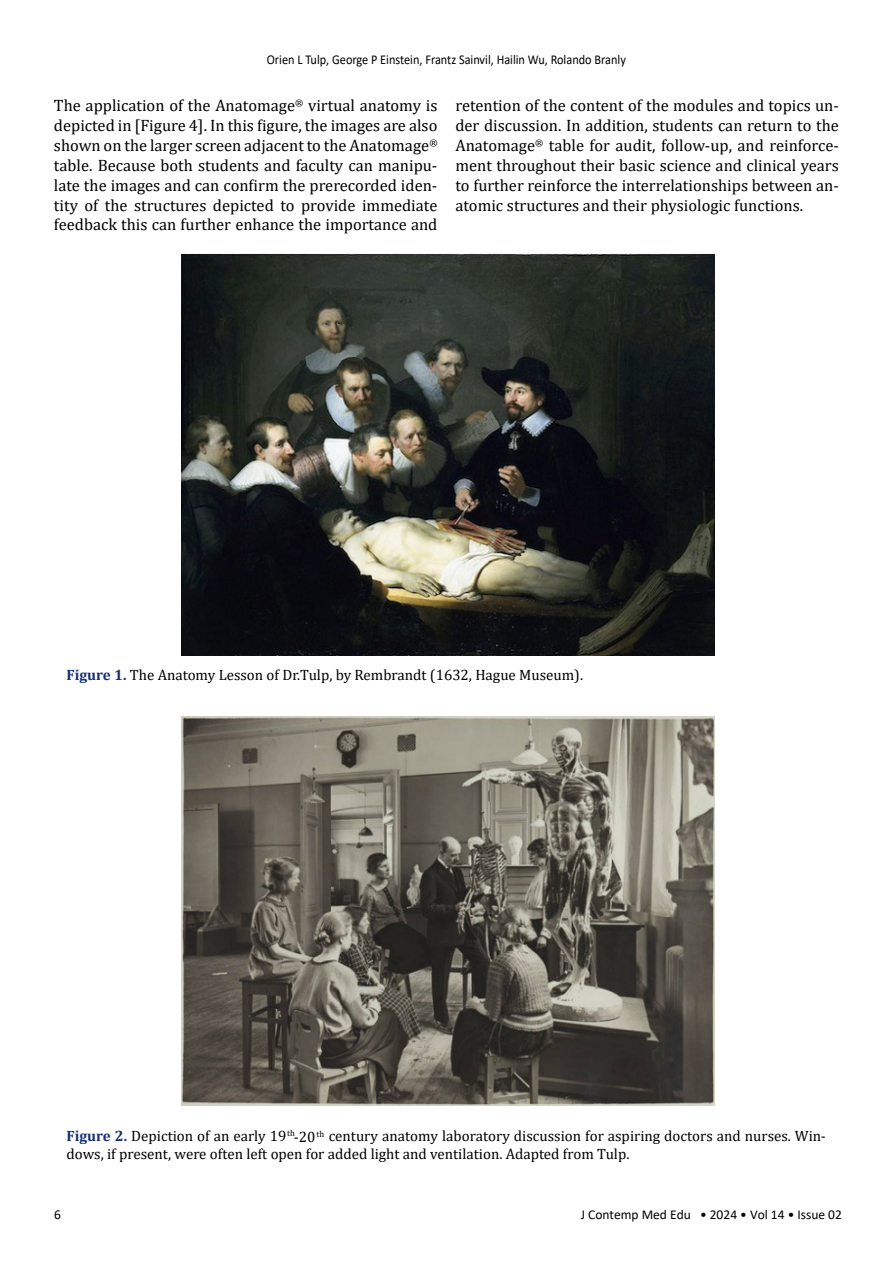
<style>
.page{position:relative;width:893px;height:1263px;background:#fff}
.page>*{position:absolute;margin:0;border:0;box-sizing:border-box;transform-origin:0 0}
.t1{font:16.5px/19.8px "Cambria";color:#000;text-align:justify}
.t2{font:15px/18px "Cambria";color:#000}
.t3{font:13.5px "Calibri";color:#000;scale:.91 1}
.t4{font:13.5px "Calibri";color:#000}
.s1{font-weight:700;color:#162f74}
</style>
<div class="page">
<img style="left:182px;top:254px;width:533px;height:401px">
<img style="left:182px;top:717px;width:533px;height:389px">
<p class="t3" style="left:267px;top:50px;width:396px">Orien L Tulp, George P Einstein, Frantz Sainvil, Hailin Wu, Rolando Branly</p>
<p class="t1" style="left:54px;top:96px;width:385px">The application of the Anatomage<sup>®</sup> virtual anatomy is depicted in [Figure 4]. In this figure, the images are also shown on the larger screen adjacent to the Anatomage<sup>® </sup>table. Because both students and faculty can manipu&shy;late the images and can confirm the prerecorded iden&shy;tity of the structures depicted to provide immediate feedback this can further enhance the importance and</p>
<p class="t1" style="left:455px;top:96px;width:385px">retention of the content of the modules and topics un&shy;der discussion. In addition, students can return to the Anatomage<sup>®</sup> table for audit, follow-up, and reinforce&shy;ment throughout their basic science and clinical years to further reinforce the interrelationships between an&shy;atomic structures and their physiologic functions.</p>
<p class="t2" style="left:67px;top:666px;width:518px"><span class="s1">Figure 1.</span> The Anatomy Lesson of Dr.Tulp, by Rembrandt (1632, Hague Museum).</p>
<p class="t2" style="left:67px;top:1127px;width:761px"><span class="s1">Figure 2.</span> Depiction of an early 19<sup>th</sup>-20<sup>th</sup> century anatomy laboratory discussion for aspiring doctors and nurses. Win&shy;dows, if present, were often left open for added light and ventilation. Adapted from Tulp.</p>
<p class="t4" style="left:54px;top:1205px;width:8px">6</p>
<p class="t4" style="left:581px;top:1205px;width:263px">J Contemp Med Edu • 2024 • Vol 14 • Issue 02</p>
</div>
